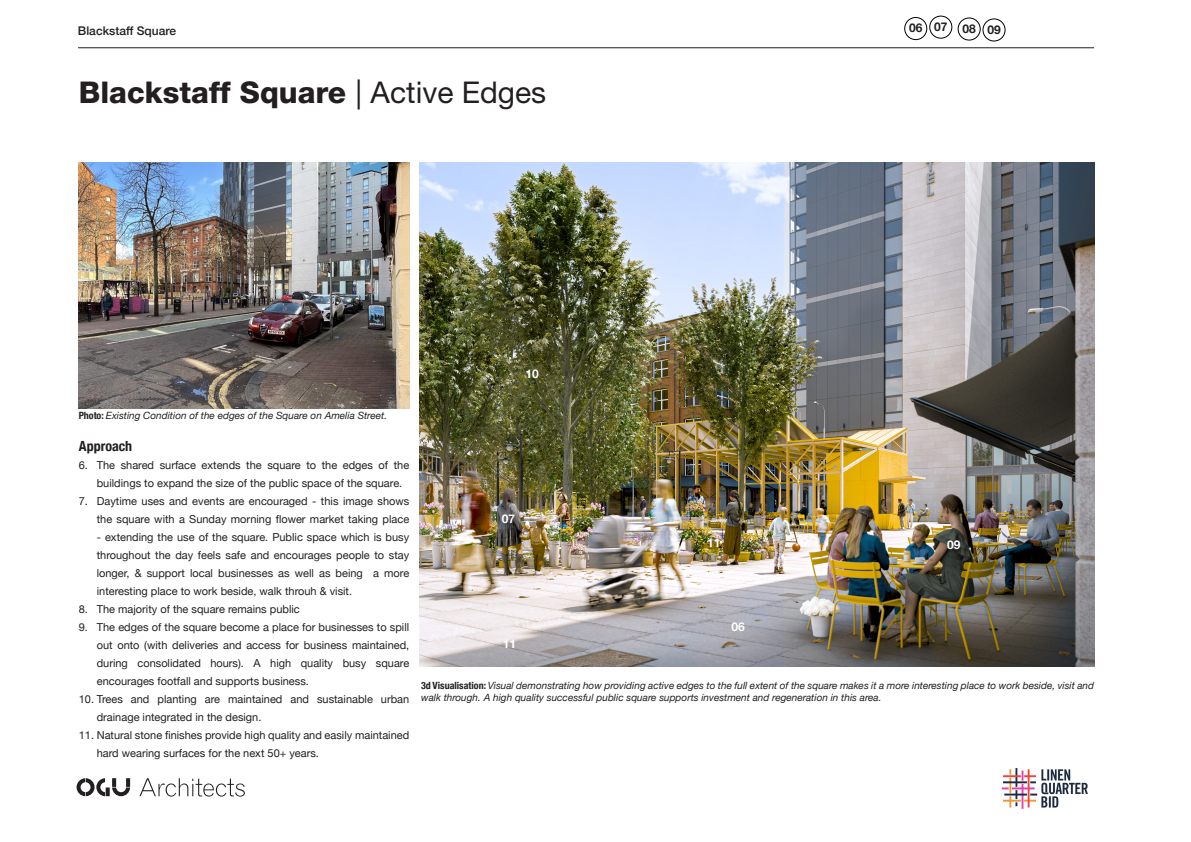
<style>
.page{position:relative;width:1191px;height:842px;background:#fff}
.page>*{position:absolute;margin:0;border:0;box-sizing:border-box;transform-origin:0 0}
.Page_title{font:800 30px "Helvetica Neue LT Std";color:#231f20}
.Sub_heading{font:700 condensed 14px "Helvetica Neue";color:#231f20}
.t1{font:500 12px "Helvetica Neue";color:#231f20}
.Numbering_Key{font:700 12px "Helvetica Neue";color:#fff}
.Numbering_Key-2{font:700 12px "Helvetica Neue";color:#231f20}
.t2{font:11px/18px "Helvetica Neue";color:#231f20}
.Image_Ref_or_Label{font:italic 10px/12px "Helvetica Neue";color:#231f20}
.s1{font-weight:400}
.s2{font-weight:700;font-style:normal;font-stretch:condensed}
</style>
<div class="page">
<hr style="left:78px;top:47px;width:1016px;height:1px;background:#231f20">
<img style="left:1001px;top:768px;width:87px;height:41px">
<svg style="left:77px;top:778px;width:53px;height:18px"></svg>
<svg style="left:139px;top:778px;width:106px;height:18px"></svg>
<img style="left:420px;top:163px;width:674px;height:504px">
<img style="left:79px;top:163px;width:330px;height:246px">
<div style="left:904px;top:17px;width:23px;height:23px;border:1px solid #000;border-radius:50%"></div>
<div style="left:929px;top:16px;width:23px;height:23px;border:1px solid #000;border-radius:50%"></div>
<div style="left:957px;top:17px;width:23px;height:24px;border:1px solid #000;border-radius:50%"></div>
<div style="left:982px;top:18px;width:23px;height:24px;border:1px solid #000;border-radius:50%"></div>
<p class="t1" style="left:78px;top:21px;width:100px">Blackstaff Square</p>
<p class="Page_title" style="left:79px;top:74px;width:469px">Blackstaff Square <span class="s1">| Active Edges</span></p>
<p class="Image_Ref_or_Label" style="left:79px;top:410px;width:310px"><span class="s2">Photo:</span> Existing Condition of the edges of the Square on Amelia Street.</p>
<p class="Numbering_Key" style="left:525px;top:365px;width:15px">10</p>
<p class="Numbering_Key-2" style="left:909px;top:19px;width:15px">06</p>
<p class="Numbering_Key-2" style="left:934px;top:17px;width:15px">07</p>
<p class="Numbering_Key-2" style="left:962px;top:19px;width:15px">08</p>
<p class="Numbering_Key-2" style="left:987px;top:20px;width:15px">09</p>
<p class="Sub_heading" style="left:79px;top:434px;width:55px">Approach</p>
<p class="t2" style="left:97px;top:456px;width:314px;text-indent:-18px">6. The shared surface extends the square to the edges of the buildings to expand the size of the public space of the square.</p>
<p class="t2" style="left:79px;top:492px;width:332px;text-align:right">7. Daytime uses and events are encouraged - this image shows the square with a Sunday morning flower market taking place</p>
<p class="t2" style="left:97px;top:528px;width:314px;text-align:justify">- extending the use of the square. Public space which is busy throughout the day feels safe and encourages people to stay longer, &amp; support local businesses as well as being a more interesting place to work beside, walk throuh &amp; visit.</p>
<p class="t2" style="left:79px;top:600px;width:222px">8. The majority of the square remains public</p>
<p class="t2" style="left:97px;top:618px;width:314px;text-align:justify;text-indent:-18px">9. The edges of the square become a place for businesses to spill out onto (with deliveries and access for business maintained, during consolidated hours). A high quality busy square encourages footfall and supports business.</p>
<p class="t2" style="left:97px;top:690px;width:314px;text-indent:-18px">10. Trees and planting are maintained and sustainable urban drainage integrated in the design.</p>
<p class="t2" style="left:97px;top:726px;width:314px;text-indent:-18px">11. Natural stone finishes provide high quality and easily maintained hard wearing surfaces for the next 50+ years.</p>
<p class="Numbering_Key" style="left:502px;top:509px;width:15px">07</p>
<p class="Numbering_Key" style="left:503px;top:635px;width:15px">11</p>
<p class="Numbering_Key" style="left:707px;top:533px;width:15px">11</p>
<p class="Numbering_Key" style="left:731px;top:617px;width:15px">06</p>
<p class="Numbering_Key" style="left:947px;top:536px;width:15px">09</p>
<p class="Image_Ref_or_Label" style="left:421px;top:680px;width:674px"><span class="s2">3d Visualisation:</span> Visual demonstrating how providing active edges to the full extent of the square makes it a more interesting place to work beside, visit and walk through. A high quality successful public square supports investment and regeneration in this area.</p>
</div>
